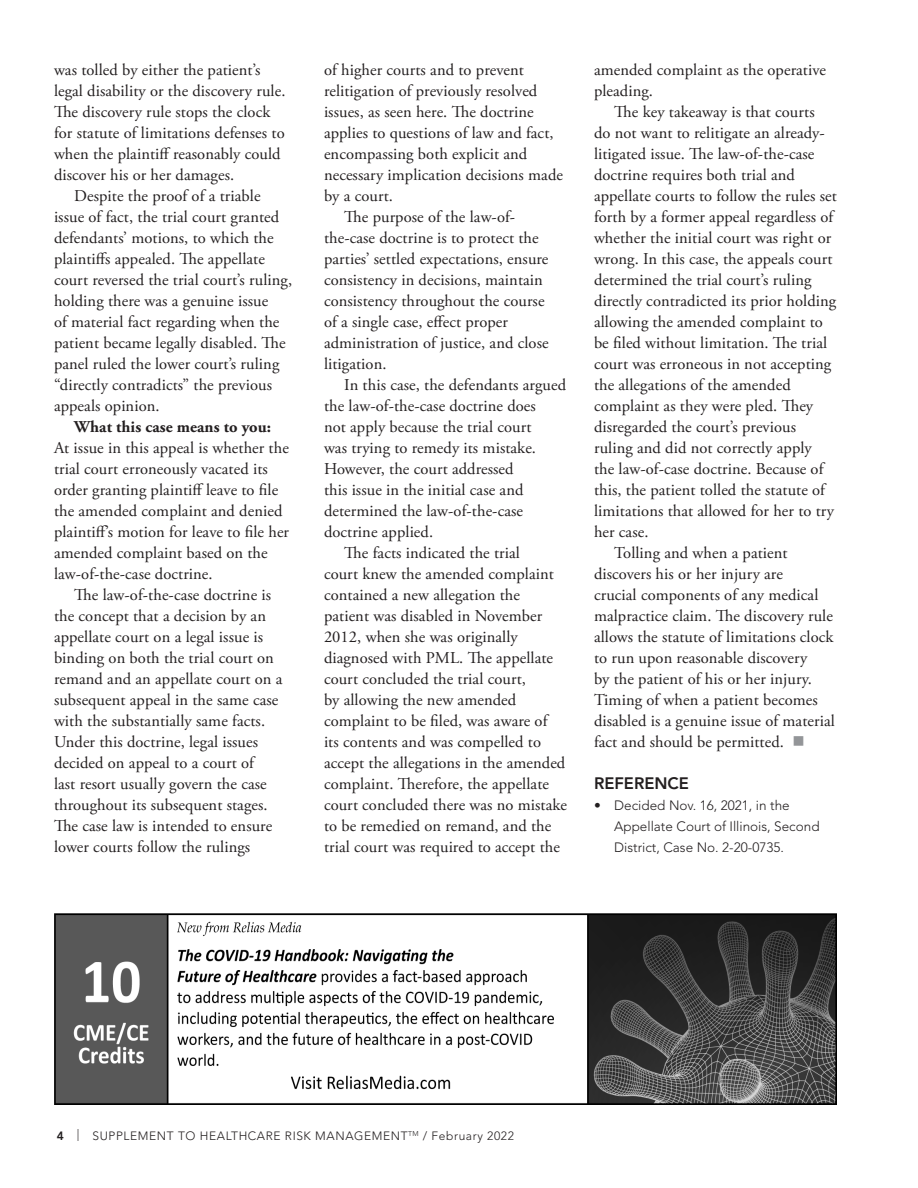
<style>
.page{position:relative;width:918px;height:1188px;background:#fff}
.page>*{position:absolute;margin:0;border:0;box-sizing:border-box;transform-origin:0 0}
.Body_text{font:16.5px/21px "Adobe Garamond Pro";letter-spacing:.005em;color:#231f20}
.Reference_header{font:800 16.5px "Avenir";color:#231f20}
.References{font:300 13.5px/21px "Avenir";color:#231f20}
.t1{font:300 12px "Avenir";letter-spacing:.05em;color:#231f20}
.s1{font-weight:700}
.s2{color:#939598}
.s3{font-weight:800}
</style>
<div class="page">
<img style="left:54px;top:914px;width:783px;height:190px">
<p class="Body_text" style="left:54px;top:60px;width:233px">was tolled by either the patient’s legal disability or the discovery rule.<br>The discovery rule stops the clock for statute of limitations defenses to when the plaintiff reasonably could discover his or her damages.</p>
<p class="Body_text" style="left:54px;top:186px;width:240px;text-indent:20px">Despite the proof of a triable issue of fact, the trial court granted defendants’ motions, to which the plaintiffs appealed. The appellate court reversed the trial court’s ruling, holding there was a genuine issue<br>of material fact regarding when the patient became legally disabled. The panel ruled the lower court’s ruling “directly contradicts” the previous appeals opinion.</p>
<p class="Body_text" style="left:54px;top:417px;width:237px;text-indent:20px"><span class="s1">What this case means to you:<br></span>At issue in this appeal is whether the trial court erroneously vacated its order granting plaintiff leave to file the amended complaint and denied plaintiff’s motion for leave to file her amended complaint based on the law-of-the-case doctrine.</p>
<p class="Body_text" style="left:54px;top:585px;width:230px;text-indent:20px">The law-of-the-case doctrine is the concept that a decision by an appellate court on a legal issue is binding on both the trial court on remand and an appellate court on a subsequent appeal in the same case with the substantially same facts.<br>Under this doctrine, legal issues decided on appeal to a court of<br>last resort usually govern the case throughout its subsequent stages.<br>The case law is intended to ensure lower courts follow the rulings</p>
<p class="Body_text" style="left:324px;top:60px;width:241px">of higher courts and to prevent relitigation of previously resolved issues, as seen here. The doctrine applies to questions of law and fact, encompassing both explicit and necessary implication decisions made by a court.</p>
<p class="Body_text" style="left:324px;top:207px;width:226px;text-indent:20px">The purpose of the law-of&shy;the-case doctrine is to protect the parties’ settled expectations, ensure consistency in decisions, maintain consistency throughout the course of a single case, effect proper administration of justice, and close litigation.</p>
<p class="Body_text" style="left:324px;top:375px;width:244px;text-indent:20px">In this case, the defendants argued the law-of-the-case doctrine does<br>not apply because the trial court<br>was trying to remedy its mistake.<br>However, the court addressed<br>this issue in the initial case and determined the law-of-the-case doctrine applied.</p>
<p class="Body_text" style="left:324px;top:543px;width:245px;text-indent:20px">The facts indicated the trial<br>court knew the amended complaint contained a new allegation the patient was disabled in November 2012, when she was originally diagnosed with PML. The appellate court concluded the trial court,<br>by allowing the new amended complaint to be filed, was aware of<br>its contents and was compelled to accept the allegations in the amended complaint. Therefore, the appellate court concluded there was no mistake to be remedied on remand, and the trial court was required to accept the</p>
<p class="Body_text" style="left:594px;top:60px;width:234px">amended complaint as the operative pleading.</p>
<p class="Body_text" style="left:594px;top:102px;width:244px;text-indent:20px">The key takeaway is that courts<br>do not want to relitigate an already&shy;litigated issue. The law-of-the-case doctrine requires both trial and appellate courts to follow the rules set forth by a former appeal regardless of whether the initial court was right or wrong. In this case, the appeals court determined the trial court’s ruling directly contradicted its prior holding allowing the amended complaint to be filed without limitation. The trial court was erroneous in not accepting the allegations of the amended complaint as they were pled. They disregarded the court’s previous ruling and did not correctly apply<br>the law-of-case doctrine. Because of this, the patient tolled the statute of limitations that allowed for her to try her case.</p>
<p class="Body_text" style="left:594px;top:543px;width:242px;text-indent:20px">Tolling and when a patient discovers his or her injury are<br>crucial components of any medical malpractice claim. The discovery rule allows the statute of limitations clock to run upon reasonable discovery<br>by the patient of his or her injury.<br>Timing of when a patient becomes disabled is a genuine issue of material fact and should be permitted. <span class="s2">■</span></p>
<p class="Reference_header" style="left:594px;top:774px;width:97px">REFERENCE</p>
<p class="References" style="left:614px;top:795px;width:207px;text-indent:-20px">• Decided Nov. 16, 2021, in the<br>Appellate Court of Illinois, Second<br>District, Case No. 2-20-0735.</p>
<p class="t1" style="left:57px;top:1129px;width:459px"><span class="s3">4</span> | SUPPLEMENT TO HEALTHCARE RISK MANAGEMENT<sup>TM</sup> / February 2022</p>
</div>
